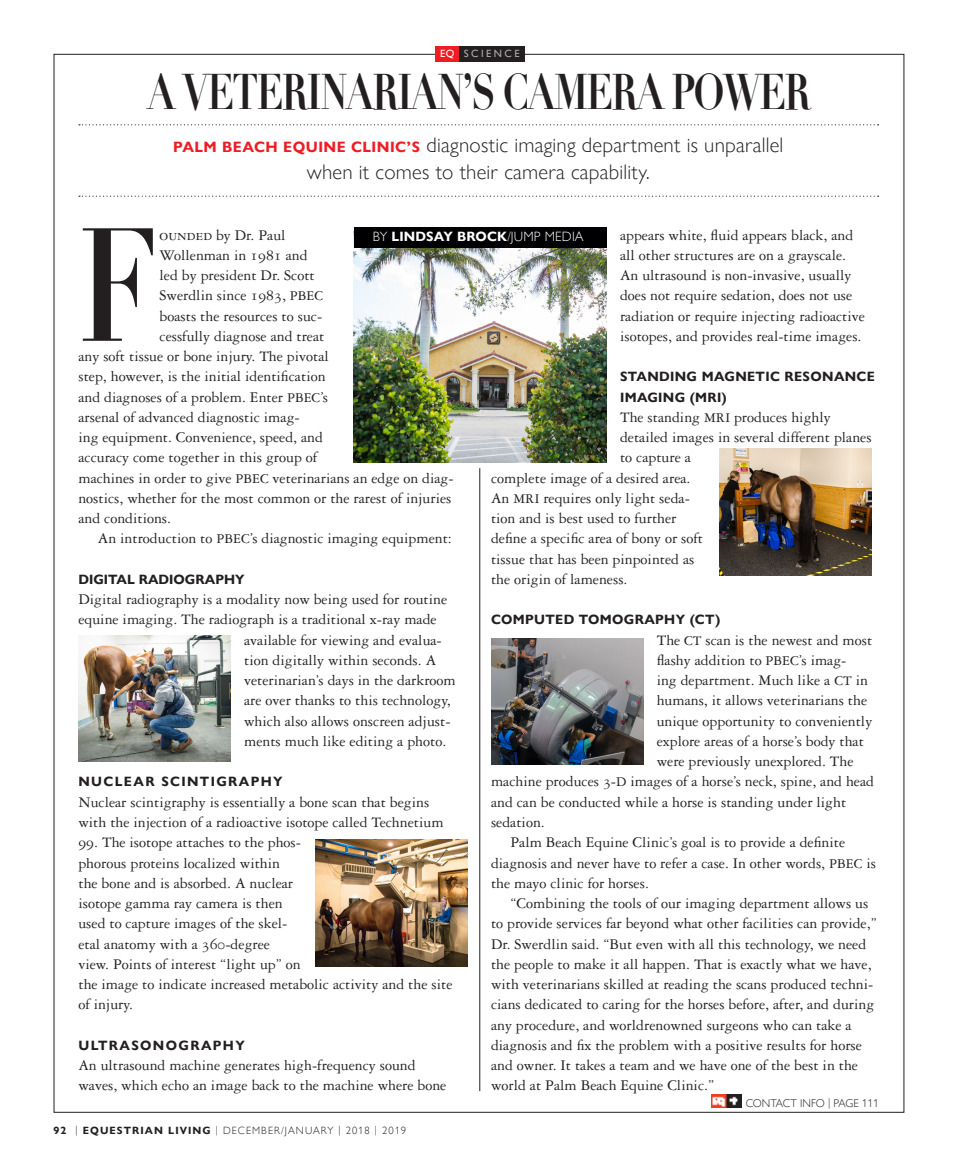
<style>
.page{position:relative;width:972px;height:1175px;background:#fff}
.page>*{position:absolute;margin:0;border:0;box-sizing:border-box;transform-origin:0 0}
.t1{font:700 157.95px "Didot";color:#231f20;scale:.75 1}
.t2{font:700 48.9px "Didot";letter-spacing:-.04em;color:#231f20;scale:.75 1}
.t3{font:300 21px/27px "Gill Sans Nova";letter-spacing:.01em;color:#231f20;text-align:center}
.t4{font:15.75px/20.2px "Garamond Three";color:#231f20}
.t5{font:700 13.5px/20.2px "Gill Sans Nova";letter-spacing:.025em;color:#231f20}
.t6{font:700 13.5px "Gill Sans Nova";letter-spacing:.1em;color:#231f20}
.t7{font:300 13.5px "Gill Sans Nova";letter-spacing:.01em;color:#fff}
.t8{font:700 13.5px "Gill Sans Nova";color:#231f20}
.t9{font:300 11.25px "Gill Sans Nova";color:#231f20}
.t10{font:300 10.5px "Gill Sans Nova";letter-spacing:.1em;color:#231f20}
.t11{font:500 10.5px "Gill Sans Nova";letter-spacing:.23em;color:#adaeaf}
.s1{color:#fff}
.s2{font-weight:700;font-size:15px;color:#ee1d23}
.s3{font-family:"Garamond Three SC"}
.s4{font-size:14.25px}
.s5{font-weight:700}
</style>
<div class="page">
<img style="left:354px;top:248px;width:253px;height:214px">
<div style="left:354px;top:227px;width:253px;height:21px;background:#000002"></div>
<svg style="left:79px;top:124px;width:800px;height:1px"></svg>
<svg style="left:79px;top:196px;width:800px;height:1px"></svg>
<img style="left:78px;top:635px;width:153px;height:126px">
<img style="left:315px;top:840px;width:152px;height:126px">
<img style="left:719px;top:449px;width:152px;height:126px">
<img style="left:491px;top:638px;width:152px;height:126px">
<hr style="left:480px;top:468px;width:1px;height:623px;background:#231f20">
<img style="left:712px;top:1094px;width:30px;height:13px">
<div style="left:435px;top:46px;width:24px;height:15px;background:#ee1d23"></div>
<div style="left:459px;top:46px;width:66px;height:15px;background:#231f20"></div>
<p class="t11" style="left:440px;top:45px;width:81px"><span class="s1">EQ</span> SCIENCE</p>
<h2 class="t2" style="left:147px;top:62px;width:886px">A VETERINARIAN’S CAMERA POWER</h2>
<h3 class="t3" style="left:173px;top:130px;width:612px"><span class="s2">PALM BEACH EQUINE CLINIC’S</span> diagnostic imaging department is unparallel when it comes to their camera capability.</h3>
<h1 class="t1" style="left:78px;top:188px;width:110px">F</h1>
<p class="t4" style="left:160px;top:225px;width:128px"><span class="s3">ounded</span> by Dr. Paul</p>
<p class="t4" style="left:620px;top:225px;width:246px">appears white, fluid appears black, and all other structures are on a grayscale.<br>An ultrasound is non-invasive, usually does not require sedation, does not use radiation or require injecting radioactive isotopes, and provides real-time images.</p>
<p class="t5" style="left:620px;top:365px;width:256px">STANDING MAGNETIC RESONANCE<br>IMAGING (MRI)</p>
<p class="t4" style="left:620px;top:407px;width:212px">The standing <span class="s4">MRI</span> produces highly</p>
<p class="t4" style="left:620px;top:427px;width:253px">detailed images in several different planes</p>
<p class="t4" style="left:620px;top:447px;width:72px">to capture a</p>
<p class="t4" style="left:491px;top:468px;width:201px">complete image of a desired area.</p>
<p class="t4" style="left:491px;top:488px;width:200px">An <span class="s4">MRI</span> requires only light seda-</p>
<p class="t4" style="left:491px;top:508px;width:187px">tion and is best used to further</p>
<p class="t4" style="left:491px;top:528px;width:214px">define a specific area of bony or soft</p>
<p class="t4" style="left:491px;top:549px;width:205px">tissue that has been pinpointed as</p>
<p class="t4" style="left:491px;top:569px;width:138px">the origin of lameness.</p>
<p class="t5" style="left:491px;top:608px;width:231px">COMPUTED TOMOGRAPHY (CT)</p>
<p class="t4" style="left:657px;top:630px;width:217px">The <span class="s4">CT</span> scan is the newest and most</p>
<p class="t4" style="left:657px;top:650px;width:191px">flashy addition to <span class="s4">PBEC</span>’s imag-</p>
<p class="t4" style="left:657px;top:670px;width:213px">ing department. Much like a <span class="s4">CT</span> in</p>
<p class="t4" style="left:657px;top:690px;width:212px">humans, it allows veterinarians the</p>
<p class="t4" style="left:657px;top:711px;width:217px">unique opportunity to conveniently</p>
<p class="t4" style="left:657px;top:731px;width:209px">explore areas of a horse’s body that</p>
<p class="t4" style="left:657px;top:751px;width:198px">were previously unexplored. The</p>
<p class="t4" style="left:491px;top:771px;width:385px">machine produces <span class="s3">3</span>-<span class="s4">D</span> images of a horse’s neck, spine, and head</p>
<p class="t4" style="left:491px;top:792px;width:357px">and can be conducted while a horse is standing under light</p>
<p class="t4" style="left:491px;top:812px;width:55px">sedation.</p>
<p class="t4" style="left:511px;top:832px;width:336px">Palm Beach Equine Clinic’s goal is to provide a definite</p>
<p class="t4" style="left:491px;top:852px;width:386px">diagnosis and never have to refer a case. In other words, <span class="s4">PBEC</span> is</p>
<p class="t4" style="left:491px;top:873px;width:159px">the mayo clinic for horses.</p>
<p class="t4" style="left:511px;top:893px;width:359px">“Combining the tools of our imaging department allows us</p>
<p class="t4" style="left:491px;top:913px;width:387px">to provide services far beyond what other facilities can provide,”</p>
<p class="t4" style="left:491px;top:933px;width:377px">Dr. Swerdlin said. “But even with all this technology, we need</p>
<p class="t4" style="left:491px;top:954px;width:382px">the people to make it all happen. That is exactly what we have,</p>
<p class="t4" style="left:491px;top:974px;width:384px">with veterinarians skilled at reading the scans produced techni-</p>
<p class="t4" style="left:491px;top:994px;width:385px">cians dedicated to caring for the horses before, after, and during</p>
<p class="t4" style="left:491px;top:1014px;width:362px">any procedure, and worldrenowned surgeons who can take a</p>
<p class="t4" style="left:491px;top:1035px;width:372px">diagnosis and fix the problem with a positive results for horse</p>
<p class="t4" style="left:491px;top:1055px;width:369px">and owner. It takes a team and we have one of the best in the</p>
<p class="t4" style="left:491px;top:1075px;width:225px">world at Palm Beach Equine Clinic.”</p>
<p class="t9" style="left:746px;top:1094px;width:135px">CONTACT INFO | PAGE 111</p>
<p class="t7" style="left:373px;top:225px;width:212px">BY <span class="s5">LINDSAY BROCK</span>/JUMP MEDIA</p>
<p class="t4" style="left:160px;top:245px;width:150px">Wollenman in <span class="s3">1981</span> and</p>
<p class="t4" style="left:160px;top:265px;width:157px">led by president Dr. Scott</p>
<p class="t4" style="left:160px;top:285px;width:165px">Swerdlin since <span class="s3">1983</span>, <span class="s4">PBEC</span></p>
<p class="t4" style="left:160px;top:306px;width:164px">boasts the resources to suc-</p>
<p class="t4" style="left:160px;top:326px;width:166px">cessfully diagnose and treat</p>
<p class="t4" style="left:78px;top:346px;width:252px">any soft tissue or bone injury. The pivotal</p>
<p class="t4" style="left:78px;top:366px;width:249px">step, however, is the initial identification</p>
<p class="t4" style="left:78px;top:387px;width:251px">and diagnoses of a problem. Enter <span class="s4">PBEC</span>’s</p>
<p class="t4" style="left:78px;top:407px;width:223px">arsenal of advanced diagnostic imag-</p>
<p class="t4" style="left:78px;top:427px;width:246px">ing equipment. Convenience, speed, and</p>
<p class="t4" style="left:78px;top:447px;width:240px">accuracy come together in this group of</p>
<p class="t4" style="left:78px;top:468px;width:377px">machines in order to give <span class="s4">PBEC</span> veterinarians an edge on diag-</p>
<p class="t4" style="left:78px;top:488px;width:375px">nostics, whether for the most common or the rarest of injuries</p>
<p class="t4" style="left:78px;top:508px;width:94px">and conditions.</p>
<p class="t4" style="left:98px;top:528px;width:355px">An introduction to <span class="s4">PBEC</span>’s diagnostic imaging equipment:</p>
<p class="t8" style="left:78px;top:568px;width:168px">DIGITAL RADIOGRAPHY</p>
<p class="t4" style="left:78px;top:589px;width:370px">Digital radiography is a modality now being used for routine</p>
<p class="t4" style="left:78px;top:609px;width:360px">equine imaging. The radiograph is a traditional x-ray made</p>
<p class="t4" style="left:244px;top:630px;width:199px">available for viewing and evalua-</p>
<p class="t4" style="left:244px;top:650px;width:194px">tion digitally within seconds. A</p>
<p class="t4" style="left:244px;top:670px;width:213px">veterinarian’s days in the darkroom</p>
<p class="t4" style="left:244px;top:690px;width:208px">are over thanks to this technology,</p>
<p class="t4" style="left:244px;top:711px;width:208px">which also allows onscreen adjust-</p>
<p class="t4" style="left:244px;top:731px;width:204px">ments much like editing a photo.</p>
<p class="t6" style="left:78px;top:771px;width:206px">NUCLEAR SCINTIGRAPHY</p>
<p class="t4" style="left:78px;top:792px;width:367px">Nuclear scintigraphy is essentially a bone scan that begins with the injection of a radioactive isotope called Technetium</p>
<p class="t4" style="left:78px;top:832px;width:376px"><span class="s3">99</span>. The isotope attaches to the phos-<br>phorous proteins localized within<br>the bone and is absorbed. A nuclear<br>isotope gamma ray camera is then<br>used to capture images of the skel-<br>etal anatomy with a <span class="s3">360</span>-degree<br>view. Points of interest “light up” on<br>the image to indicate increased metabolic activity and the site of injury.</p>
<p class="t6" style="left:78px;top:1034px;width:168px">ULTRASONOGRAPHY</p>
<p class="t4" style="left:78px;top:1055px;width:369px">An ultrasound machine generates high-frequency sound waves, which echo an image back to the machine where bone</p>
<p class="t10" style="left:53px;top:1122px;width:354px"><span class="s5">92</span> | <span class="s5">EQUESTRIAN LIVING</span> | DECEMBER/JANUARY | 2018 | 2019</p>
</div>
